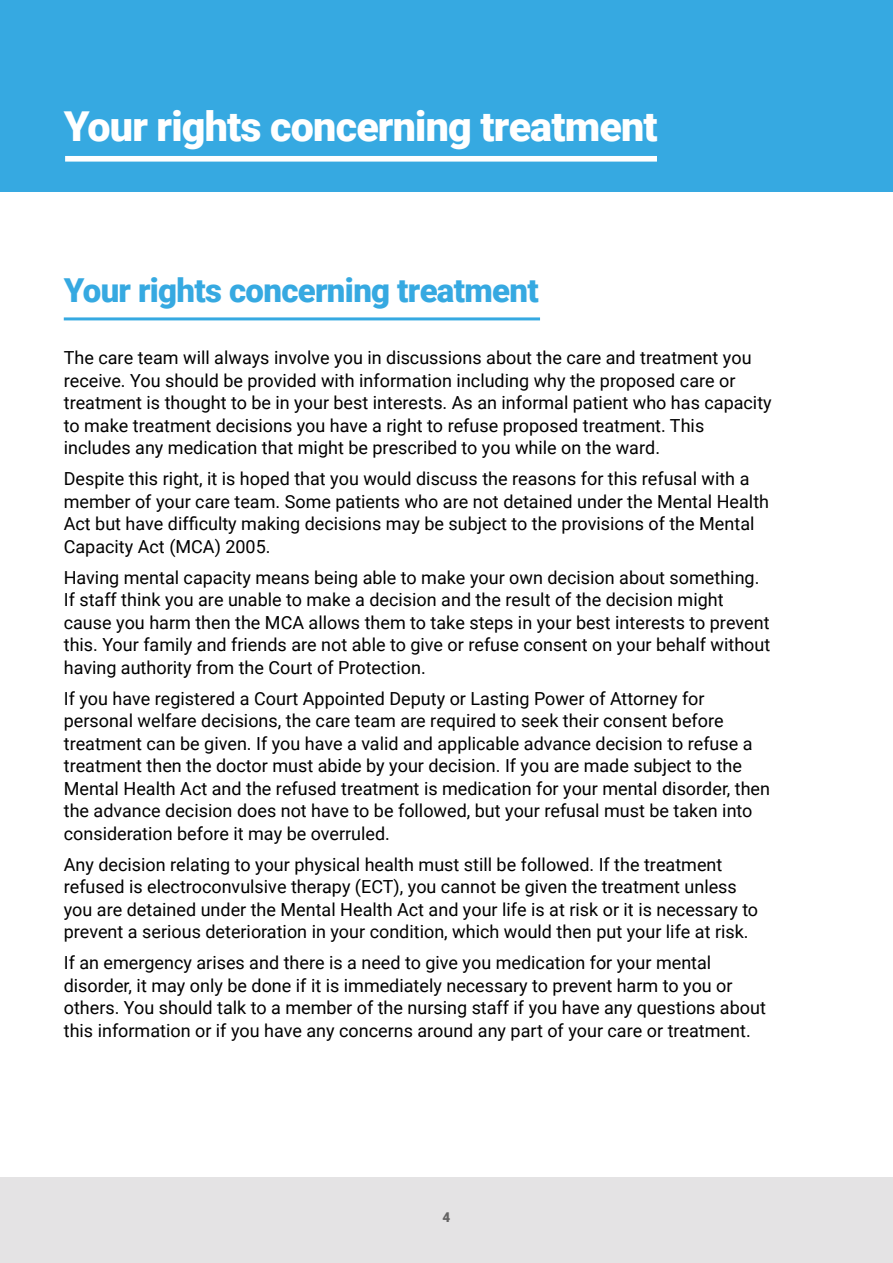
<style>
.page{position:relative;width:893px;height:1263px;background:#fff}
.page>*{position:absolute;margin:0;border:0;box-sizing:border-box;transform-origin:0 0}
.t1{font:900 41.25px "Roboto";letter-spacing:-.02em;color:#fff}
.t2{font:900 33px "Roboto";letter-spacing:-.02em;color:#36a9e1}
.t3{font:18px/22.5px "Roboto";color:#000}
.t4{font:900 13.5px "Roboto";color:#646363}
</style>
<div class="page">
<div style="left:0;top:1178px;width:893px;height:85px;background:#e4e3e4"></div>
<div style="left:0;top:0;width:893px;height:191px;background:#36a9e1"></div>
<div style="left:65px;top:156px;width:592px;height:6px;background:#fff"></div>
<hr style="left:64px;top:317px;width:476px;height:3px;background:#36a9e1">
<h1 class="t1" style="left:64px;top:97px;width:595px">Your rights concerning treatment</h1>
<h2 class="t2" style="left:64px;top:267px;width:477px">Your rights concerning treatment</h2>
<p class="t3" style="left:64px;top:346px;width:709px">The care team will always involve you in discussions about the care and treatment you receive. You should be provided with information including why the proposed care or treatment is thought to be in your best interests. As an informal patient who has capacity to make treatment decisions you have a right to refuse proposed treatment. This includes any medication that might be prescribed to you while on the ward.</p>
<p class="t3" style="left:64px;top:467px;width:707px">Despite this right, it is hoped that you would discuss the reasons for this refusal with a member of your care team. Some patients who are not detained under the Mental Health Act but have difficulty making decisions may be subject to the provisions of the Mental Capacity Act (MCA) 2005.</p>
<p class="t3" style="left:64px;top:565px;width:708px">Having mental capacity means being able to make your own decision about something.<br>If staff think you are unable to make a decision and the result of the decision might cause you harm then the MCA allows them to take steps in your best interests to prevent this. Your family and friends are not able to give or refuse consent on your behalf without having authority from the Court of Protection.</p>
<p class="t3" style="left:64px;top:686px;width:708px">If you have registered a Court Appointed Deputy or Lasting Power of Attorney for personal welfare decisions, the care team are required to seek their consent before treatment can be given. If you have a valid and applicable advance decision to refuse a treatment then the doctor must abide by your decision. If you are made subject to the Mental Health Act and the refused treatment is medication for your mental disorder, then the advance decision does not have to be followed, but your refusal must be taken into consideration before it may be overruled.</p>
<p class="t3" style="left:64px;top:852px;width:696px">Any decision relating to your physical health must still be followed. If the treatment refused is electroconvulsive therapy (ECT), you cannot be given the treatment unless you are detained under the Mental Health Act and your life is at risk or it is necessary to prevent a serious deterioration in your condition, which would then put your life at risk.</p>
<p class="t3" style="left:64px;top:951px;width:704px">If an emergency arises and there is a need to give you medication for your mental disorder, it may only be done if it is immediately necessary to prevent harm to you or others. You should talk to a member of the nursing staff if you have any questions about this information or if you have any concerns around any part of your care or treatment.</p>
<p class="t4" style="left:443px;top:1207px;width:9px">4</p>
</div>
